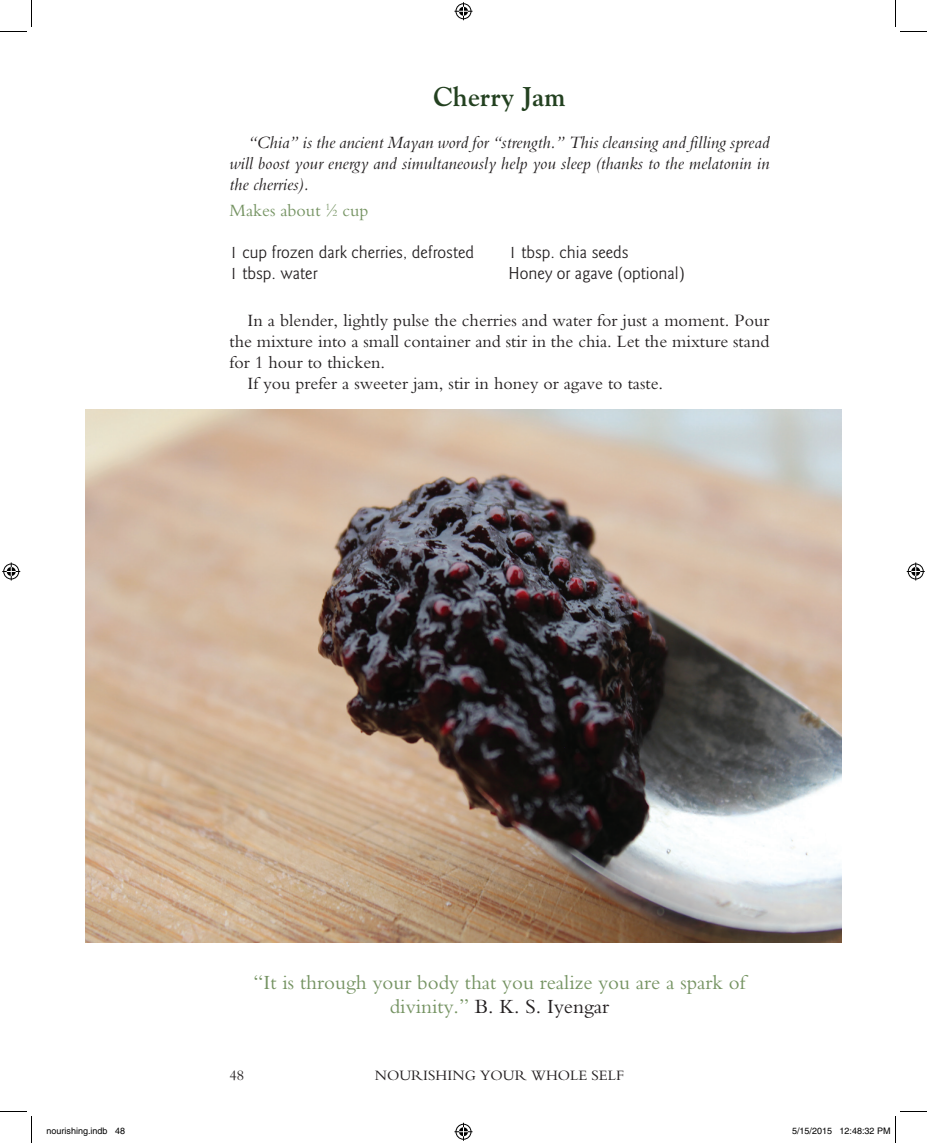
<style>
.page{position:relative;width:927px;height:1143px;background:#fff}
.page>*{position:absolute;margin:0;border:0;box-sizing:border-box;transform-origin:0 0}
.t1{font:700 27px "Goudy";color:#234120}
.t2{font:21px/24px "Bembo";color:#759362;text-align:center}
.t3{font:18px "Bembo";color:#231f20}
.t4{font:italic 18px/21px "Bembo";color:#231f20;text-align:justify}
.t5{font:18px/21px "Goudy Sans";color:#231f20}
.t6{font:18px "Bembo";color:#759362}
.t7{font:15px "Bembo";color:#231f20}
.t8{font:9px "Helvetica";color:#000}
.s1{font-size:9.9px}
.s2{color:#231f20}
</style>
<div class="page">
<img style="left:86px;top:410px;width:755px;height:532px">
<svg style="left:0;top:0;width:32px;height:32px"></svg>
<svg style="left:0;top:1111px;width:32px;height:32px"></svg>
<svg style="left:895px;top:0;width:32px;height:32px"></svg>
<svg style="left:454px;top:2px;width:18px;height:18px"></svg>
<svg style="left:454px;top:1123px;width:18px;height:18px"></svg>
<svg style="left:2px;top:562px;width:18px;height:18px"></svg>
<svg style="left:907px;top:562px;width:18px;height:18px"></svg>
<svg style="left:895px;top:1111px;width:32px;height:32px"></svg>
<h1 class="t1" style="left:433px;top:81px;width:134px">Cherry Jam</h1>
<p class="t4" style="left:230px;top:132px;width:542px;text-indent:18px">“Chia” is the ancient Mayan word for “strength.” This cleansing and filling spread will boost your energy and simultaneously help you sleep (thanks to the melatonin in the cherries).</p>
<p class="t6" style="left:230px;top:200px;width:140px">Makes about <sup>1</sup>⁄<span class="s1">2</span> cup</p>
<p class="t5" style="left:229px;top:242px;width:246px">1 cup frozen dark cherries, defrosted<br>1 tbsp. water</p>
<p class="t5" style="left:508px;top:242px;width:178px">1 tbsp. chia seeds<br>Honey or agave (optional)</p>
<p class="t3" style="left:247px;top:310px;width:523px">In a blender, lightly pulse the cherries and water for just a moment. Pour</p>
<p class="t3" style="left:229px;top:331px;width:541px">the mixture into a small container and stir in the chia. Let the mixture stand</p>
<p class="t3" style="left:229px;top:352px;width:157px">for 1 hour to thicken.</p>
<p class="t3" style="left:247px;top:373px;width:417px">If you prefer a sweeter jam, stir in honey or agave to taste.</p>
<p class="t2" style="left:253px;top:970px;width:494px">“It is through your body that you realize you are a spark of divinity.” <span class="s2">B. K. S. Iyengar</span></p>
<p class="t7" style="left:230px;top:1067px;width:16px">48</p>
<p class="t7" style="left:375px;top:1067px;width:251px">NOURISHING YOUR WHOLE SELF</p>
<p class="t8" style="left:46px;top:1126px;width:80px">nourishing.indb 48</p>
<p class="t8" style="left:792px;top:1126px;width:100px">5/15/2015 12:48:32 PM</p>
</div>
